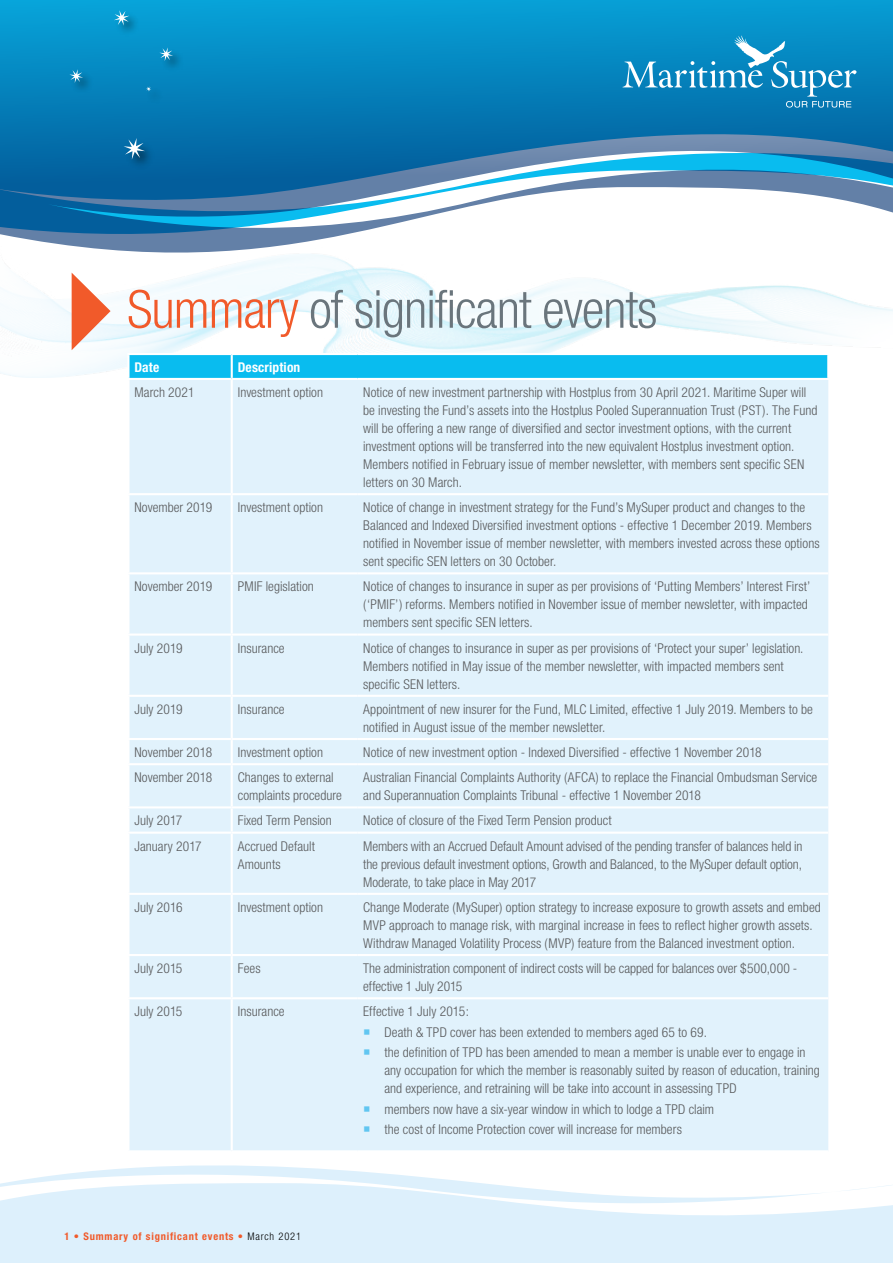
<style>
.page{position:relative;width:893px;height:1263px;background:#fff}
.page>*{position:absolute;margin:0;border:0;box-sizing:border-box;transform-origin:0 0}
.t1{font:300 condensed 52.5px "Helvetica Neue";letter-spacing:-.02em;color:#6a757c}
.t2{font:300 condensed 13.5px/18px "Helvetica Neue";letter-spacing:.005em;color:#58595b}
.t3{font:700 condensed 13.5px "Helvetica Neue";letter-spacing:.01em;color:#fff}
.t4{font:700 condensed 10.5px "Helvetica Neue";letter-spacing:.075em;color:#f15a2a}
.s1{color:#f15a2a}
.s2{font-weight:300}
.s3{font-weight:300;color:#000}
</style>
<div class="page">
<img style="left:0;top:260px;width:893px;height:118px">
<svg style="left:72px;top:273px;width:39px;height:77px"></svg>
<svg style="left:0;top:0;width:893px;height:258px"></svg>
<svg style="left:623px;top:35px;width:233px;height:73px"></svg>
<div style="left:69px;top:10px;width:116px;height:162px;background:#000;opacity:.5"></div>
<svg style="left:114px;top:10px;width:15px;height:16px"></svg>
<svg style="left:159px;top:47px;width:14px;height:14px"></svg>
<svg style="left:69px;top:69px;width:14px;height:14px"></svg>
<svg style="left:124px;top:138px;width:21px;height:21px"></svg>
<svg style="left:146px;top:86px;width:5px;height:6px"></svg>
<svg style="left:0;top:1165px;width:893px;height:98px;fill:#ddf0fc"></svg>
<svg style="left:130px;top:355px;width:697px;height:23px"></svg>
<div style="left:130px;top:380px;width:698px;height:770px;background:#e1f2fc"></div>
<hr style="left:127px;top:353px;width:105px;height:2px;background:#fff">
<hr style="left:127px;top:355px;width:3px;height:23px;background:#fff">
<hr style="left:232px;top:353px;width:125px;height:2px;background:#fff">
<hr style="left:231px;top:355px;width:2px;height:23px;background:#fff">
<hr style="left:357px;top:353px;width:472px;height:2px;background:#fff">
<hr style="left:827px;top:355px;width:2px;height:23px;background:#fff">
<hr style="left:231px;top:380px;width:2px;height:113px;background:#fff">
<hr style="left:127px;top:493px;width:105px;height:2px;background:#fff">
<hr style="left:232px;top:493px;width:125px;height:2px;background:#fff">
<hr style="left:231px;top:495px;width:2px;height:77px;background:#fff">
<hr style="left:127px;top:572px;width:105px;height:2px;background:#fff">
<hr style="left:232px;top:572px;width:125px;height:2px;background:#fff">
<hr style="left:231px;top:574px;width:2px;height:59px;background:#fff">
<hr style="left:127px;top:633px;width:105px;height:3px;background:#fff">
<hr style="left:232px;top:633px;width:125px;height:3px;background:#fff">
<hr style="left:231px;top:636px;width:2px;height:59px;background:#fff">
<hr style="left:127px;top:695px;width:105px;height:2px;background:#fff">
<hr style="left:232px;top:695px;width:125px;height:2px;background:#fff">
<hr style="left:231px;top:697px;width:2px;height:41px;background:#fff">
<hr style="left:127px;top:738px;width:105px;height:2px;background:#fff">
<hr style="left:232px;top:738px;width:125px;height:2px;background:#fff">
<hr style="left:231px;top:740px;width:2px;height:23px;background:#fff">
<hr style="left:127px;top:763px;width:105px;height:2px;background:#fff">
<hr style="left:232px;top:763px;width:125px;height:2px;background:#fff">
<hr style="left:231px;top:765px;width:2px;height:41px;background:#fff">
<hr style="left:127px;top:806px;width:105px;height:2px;background:#fff">
<hr style="left:232px;top:806px;width:125px;height:2px;background:#fff">
<hr style="left:231px;top:808px;width:2px;height:23px;background:#fff">
<hr style="left:127px;top:831px;width:105px;height:3px;background:#fff">
<hr style="left:232px;top:831px;width:125px;height:3px;background:#fff">
<hr style="left:231px;top:834px;width:2px;height:59px;background:#fff">
<hr style="left:127px;top:893px;width:105px;height:2px;background:#fff">
<hr style="left:232px;top:893px;width:125px;height:2px;background:#fff">
<hr style="left:231px;top:895px;width:2px;height:59px;background:#fff">
<hr style="left:127px;top:954px;width:105px;height:2px;background:#fff">
<hr style="left:232px;top:954px;width:125px;height:2px;background:#fff">
<hr style="left:231px;top:956px;width:2px;height:41px;background:#fff">
<hr style="left:127px;top:997px;width:105px;height:2px;background:#fff">
<hr style="left:232px;top:997px;width:125px;height:2px;background:#fff">
<hr style="left:231px;top:999px;width:2px;height:151px;background:#fff">
<hr style="left:357px;top:493px;width:471px;height:2px;background:#fff">
<hr style="left:357px;top:572px;width:471px;height:2px;background:#fff">
<hr style="left:357px;top:633px;width:471px;height:3px;background:#fff">
<hr style="left:357px;top:695px;width:471px;height:2px;background:#fff">
<hr style="left:357px;top:738px;width:471px;height:2px;background:#fff">
<hr style="left:357px;top:763px;width:471px;height:2px;background:#fff">
<hr style="left:357px;top:806px;width:471px;height:2px;background:#fff">
<hr style="left:357px;top:831px;width:471px;height:3px;background:#fff">
<hr style="left:357px;top:893px;width:471px;height:2px;background:#fff">
<hr style="left:357px;top:954px;width:471px;height:2px;background:#fff">
<hr style="left:357px;top:997px;width:471px;height:2px;background:#fff">
<svg style="left:364px;top:1029px;width:6px;height:5px"></svg>
<svg style="left:364px;top:1050px;width:6px;height:5px"></svg>
<svg style="left:364px;top:1106px;width:6px;height:5px"></svg>
<svg style="left:364px;top:1127px;width:6px;height:5px"></svg>
<h1 class="t1" style="left:127px;top:279px;width:532px"><span class="s1">Summary</span> of significant events</h1>
<p class="t3" style="left:134px;top:359px;width:26px">Date</p>
<p class="t3" style="left:238px;top:359px;width:64px">Description</p>
<p class="t2" style="left:134px;top:383px;width:62px">March 2021</p>
<p class="t2" style="left:238px;top:383px;width:87px">Investment option</p>
<p class="t2" style="left:363px;top:383px;width:456px">Notice of new investment partnership with Hostplus from 30 April 2021. Maritime Super will be investing the Fund’s assets into the Hostplus Pooled Superannuation Trust (PST). The Fund will be offering a new range of diversified and sector investment options, with the current investment options will be transferred into the new equivalent Hostplus investment option.<br>Members notified in February issue of member newsletter, with members sent specific SEN letters on 30 March.</p>
<p class="t2" style="left:134px;top:498px;width:79px">November 2019</p>
<p class="t2" style="left:238px;top:498px;width:87px">Investment option</p>
<p class="t2" style="left:363px;top:498px;width:458px">Notice of change in investment strategy for the Fund’s MySuper product and changes to the Balanced and Indexed Diversified investment options - effective 1 December 2019. Members notified in November issue of member newsletter, with members invested across these options sent specific SEN letters on 30 October.</p>
<p class="t2" style="left:134px;top:577px;width:79px">November 2019</p>
<p class="t2" style="left:238px;top:577px;width:78px">PMIF legislation</p>
<p class="t2" style="left:363px;top:577px;width:449px">Notice of changes to insurance in super as per provisions of ‘Putting Members’ Interest First’ (‘PMIF’) reforms. Members notified in November issue of member newsletter, with impacted members sent specific SEN letters.</p>
<p class="t2" style="left:134px;top:639px;width:50px">July 2019</p>
<p class="t2" style="left:238px;top:639px;width:48px">Insurance</p>
<p class="t2" style="left:363px;top:639px;width:442px">Notice of changes to insurance in super as per provisions of ‘Protect your super’ legislation.<br>Members notified in May issue of the member newsletter, with impacted members sent specific SEN letters.</p>
<p class="t2" style="left:134px;top:700px;width:50px">July 2019</p>
<p class="t2" style="left:238px;top:700px;width:48px">Insurance</p>
<p class="t2" style="left:363px;top:700px;width:451px">Appointment of new insurer for the Fund, MLC Limited, effective 1 July 2019. Members to be notified in August issue of the member newsletter.</p>
<p class="t2" style="left:134px;top:743px;width:79px">November 2018</p>
<p class="t2" style="left:238px;top:743px;width:87px">Investment option</p>
<p class="t2" style="left:363px;top:743px;width:400px">Notice of new investment option - Indexed Diversified - effective 1 November 2018</p>
<p class="t2" style="left:134px;top:768px;width:79px">November 2018</p>
<p class="t2" style="left:238px;top:768px;width:106px">Changes to external complaints procedure</p>
<p class="t2" style="left:363px;top:768px;width:456px">Australian Financial Complaints Authority (AFCA) to replace the Financial Ombudsman Service and Superannuation Complaints Tribunal - effective 1 November 2018</p>
<p class="t2" style="left:134px;top:811px;width:49px">July 2017</p>
<p class="t2" style="left:238px;top:811px;width:95px">Fixed Term Pension</p>
<p class="t2" style="left:363px;top:811px;width:250px">Notice of closure of the Fixed Term Pension product</p>
<p class="t2" style="left:134px;top:837px;width:69px">January 2017</p>
<p class="t2" style="left:238px;top:837px;width:79px">Accrued Default<br>Amounts</p>
<p class="t2" style="left:363px;top:837px;width:441px;text-align:justify">Members with an Accrued Default Amount advised of the pending transfer of balances held in the previous default investment options, Growth and Balanced, to the MySuper default option, Moderate, to take place in May 2017</p>
<p class="t2" style="left:134px;top:898px;width:50px">July 2016</p>
<p class="t2" style="left:238px;top:898px;width:87px">Investment option</p>
<p class="t2" style="left:363px;top:898px;width:459px">Change Moderate (MySuper) option strategy to increase exposure to growth assets and embed<br>MVP approach to manage risk, with marginal increase in fees to reflect higher growth assets.<br>Withdraw Managed Volatility Process (MVP) feature from the Balanced investment option.</p>
<p class="t2" style="left:134px;top:959px;width:49px">July 2015</p>
<p class="t2" style="left:238px;top:959px;width:24px">Fees</p>
<p class="t2" style="left:363px;top:959px;width:436px">The administration component of indirect costs will be capped for balances over $500,000 - effective 1 July 2015</p>
<p class="t2" style="left:134px;top:1002px;width:49px">July 2015</p>
<p class="t2" style="left:238px;top:1002px;width:48px">Insurance</p>
<p class="t2" style="left:384px;top:1001px;width:423px;line-height:20.5px;text-indent:-21px">Effective 1 July 2015:<br>Death &amp; TPD cover has been extended to members aged 65 to 69.<br>the definition of TPD has been amended to mean a member is unable ever to engage in</p>
<p class="t2" style="left:384px;top:1061px;width:437px">any occupation for which the member is reasonably suited by reason of education, training and experience, and retraining will be take into account in assessing TPD</p>
<p class="t2" style="left:384px;top:1099px;width:331px;line-height:20.5px">members now have a six-year window in which to lodge a TPD claim the cost of Income Protection cover will increase for members</p>
<p class="t4" style="left:65px;top:1230px;width:238px">1 • Summary of significant events <span class="s2">•</span> <span class="s3">March 2021</span></p>
</div>
